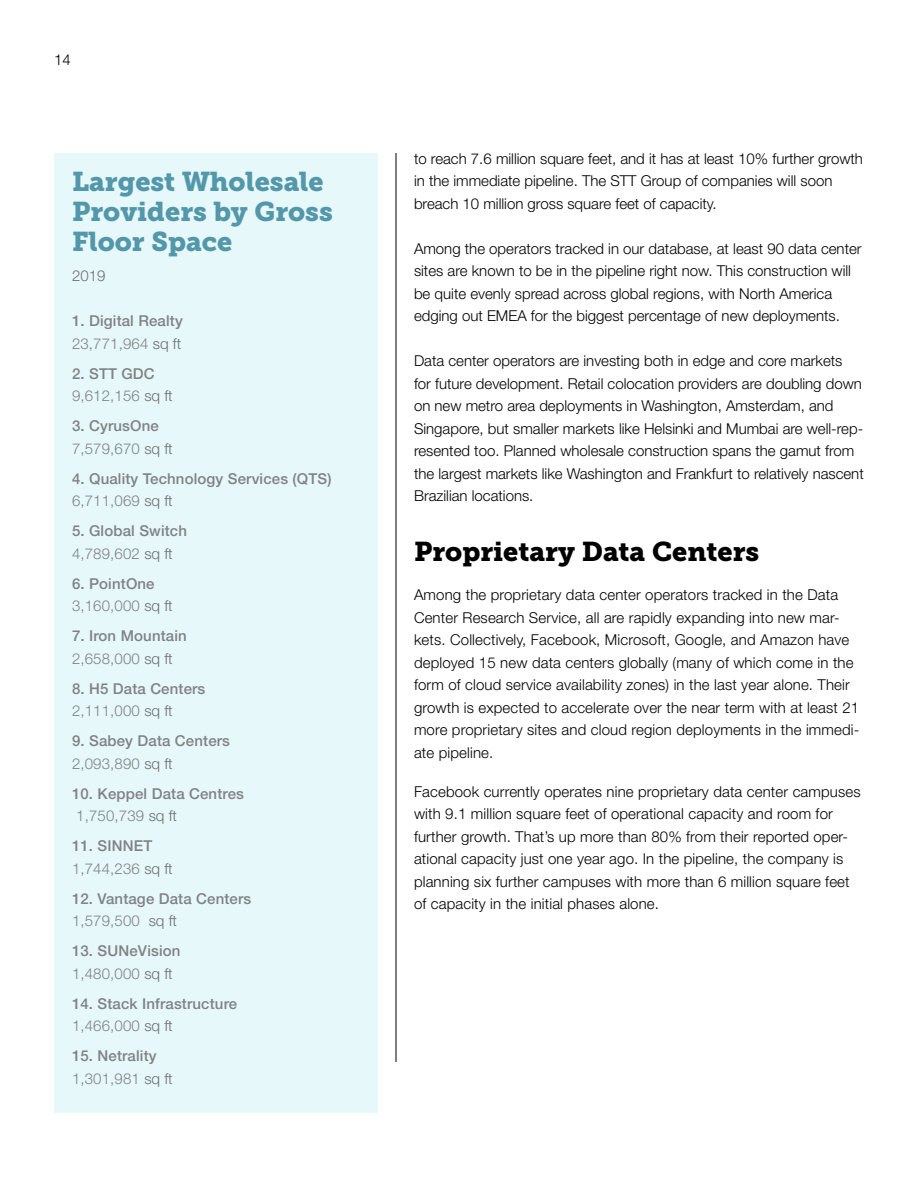
<style>
.page{position:relative;width:918px;height:1188px;background:#fff}
.page>*{position:absolute;margin:0;border:0;box-sizing:border-box;transform-origin:0 0}
.t1{font:27px/30px "Museo Slab 900";color:#5397aa}
.t2{font:27px "Museo Slab 900";color:#000}
.t3{font:300 15px/22.5px "Helvetica Neue LT Pro";color:#000}
.t4{font:500 15px/22.5px "Helvetica Neue LT Pro";letter-spacing:.01em;color:#808285}
.t5{font:300 15px/22.5px "Helvetica Neue LT Pro";letter-spacing:.01em;color:#808285}
.t6{font:300 15px "Helvetica Neue LT Pro";color:#6e6f71}
.s1{font-weight:300}
.s2{font-weight:300;color:#6e6f71}
.s3{font-weight:500}
.s4{color:#6e6f71}
</style>
<div class="page">
<hr style="left:396px;top:153px;width:1px;height:909px;background:#000">
<div style="left:54px;top:153px;width:324px;height:959px;background:#e6f8f9"></div>
<p class="t3" style="left:54px;top:48px;width:18px">14</p>
<h1 class="t1" style="left:72px;top:167px;width:262px">Largest Wholesale<br>Providers by Gross<br>Floor Space</h1>
<p class="t6" style="left:72px;top:267px;width:35px">2019</p>
<p class="t4" style="left:72px;top:310px;width:112px">1. Digital Realty<br><span class="s1">23,771,964</span> <span class="s2">sq ft</span></p>
<p class="t5" style="left:72px;top:362px;width:102px"><span class="s3">2. STT GDC<br></span>9,612,156 <span class="s4">sq ft</span></p>
<p class="t4" style="left:72px;top:415px;width:102px">3. CyrusOne<br><span class="s1">7,579,670</span> <span class="s2">sq ft</span></p>
<p class="t4" style="left:72px;top:467px;width:261px">4. Quality Technology Services (QTS)<br><span class="s1">6,711,069</span> <span class="s2">sq ft</span></p>
<p class="t4" style="left:72px;top:520px;width:117px">5. Global Switch<br><span class="s1">4,789,602</span> <span class="s2">sq ft</span></p>
<p class="t4" style="left:72px;top:572px;width:102px">6. PointOne<br><span class="s1">3,160,000</span> <span class="s2">sq ft</span></p>
<p class="t4" style="left:72px;top:625px;width:116px">7. Iron Mountain<br><span class="s1">2,658,000</span> <span class="s2">sq ft</span></p>
<p class="t4" style="left:72px;top:677px;width:135px">8. H5 Data Centers<br><span class="s1">2,111,000</span> <span class="s2">sq ft</span></p>
<p class="t4" style="left:72px;top:730px;width:160px">9. Sabey Data Centers<br><span class="s1">2,093,890</span> <span class="s2">sq ft</span></p>
<p class="t4" style="left:72px;top:782px;width:173px">10. Keppel Data Centres<br><span class="s1">1,750,739</span> <span class="s2">sq ft</span></p>
<p class="t4" style="left:72px;top:835px;width:102px">11. SINNET<br><span class="s1">1,744,236</span> <span class="s2">sq ft</span></p>
<p class="t4" style="left:72px;top:887px;width:181px">12. Vantage Data Centers<br><span class="s1">1,579,500</span> <span class="s2">sq ft</span></p>
<p class="t4" style="left:72px;top:940px;width:110px">13. SUNeVision<br><span class="s1">1,480,000</span> <span class="s2">sq ft</span></p>
<p class="t4" style="left:72px;top:992px;width:167px">14. Stack Infrastructure<br><span class="s1">1,466,000</span> <span class="s2">sq ft</span></p>
<p class="t4" style="left:72px;top:1045px;width:102px">15. Netrality<br><span class="s1">1,301,981</span> <span class="s2">sq ft</span></p>
<p class="t3" style="left:414px;top:147px;width:451px">to reach 7.6 million square feet, and it has at least 10% further growth in the immediate pipeline. The STT Group of companies will soon breach 10 million gross square feet of capacity.</p>
<p class="t3" style="left:414px;top:237px;width:449px">Among the operators tracked in our database, at least 90 data center sites are known to be in the pipeline right now. This construction will be quite evenly spread across global regions, with North America edging out EMEA for the biggest percentage of new deployments.</p>
<p class="t3" style="left:414px;top:349px;width:451px">Data center operators are investing both in edge and core markets<br>for future development. Retail colocation providers are doubling down on new metro area deployments in Washington, Amsterdam, and Singapore, but smaller markets like Helsinki and Mumbai are well-rep&shy;resented too. Planned wholesale construction spans the gamut from the largest markets like Washington and Frankfurt to relatively nascent Brazilian locations.</p>
<h1 class="t2" style="left:414px;top:536px;width:347px">Proprietary Data Centers</h1>
<p class="t3" style="left:414px;top:583px;width:447px">Among the proprietary data center operators tracked in the Data Center Research Service, all are rapidly expanding into new mar&shy;kets. Collectively, Facebook, Microsoft, Google, and Amazon have deployed 15 new data centers globally (many of which come in the form of cloud service availability zones) in the last year alone. Their growth is expected to accelerate over the near term with at least 21 more proprietary sites and cloud region deployments in the immedi&shy;ate pipeline.</p>
<p class="t3" style="left:414px;top:780px;width:448px">Facebook currently operates nine proprietary data center campuses with 9.1 million square feet of operational capacity and room for further growth. That’s up more than 80% from their reported oper&shy;ational capacity just one year ago. In the pipeline, the company is planning six further campuses with more than 6 million square feet of capacity in the initial phases alone.</p>
</div>
